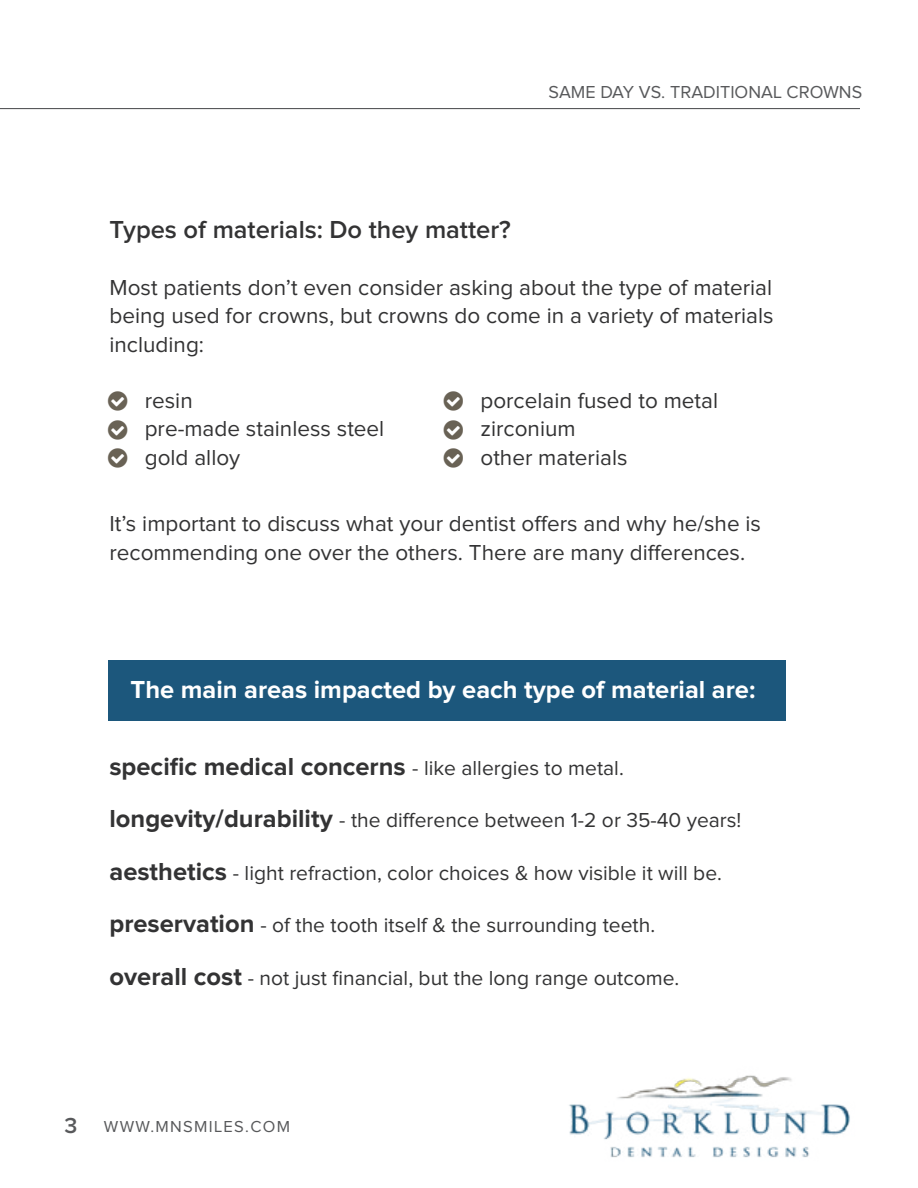
<style>
.page{position:relative;width:918px;height:1188px;background:#fff}
.page>*{position:absolute;margin:0;border:0;box-sizing:border-box;transform-origin:0 0}
.t1{font:700 25.5px "Proxima Nova";color:#333334}
.t2{font:700 25.5px "Proxima Nova";color:#fff}
.t3{font:600 25.5px "Proxima Nova";color:#333334}
.t4{font:22.5px/28.5px "Proxima Nova";color:#333334}
.t5{font:21px "Proxima Nova";color:#333334}
.t6{font:18px "Proxima Nova";color:#58595b}
.t7{font:16.5px "Proxima Nova";letter-spacing:.08em;color:#58595b}
.s1{font-weight:400;font-size:21px}
.s2{font-weight:700;font-size:25.5px}
.s3{font-weight:600;font-size:22.5px}
</style>
<div class="page">
<img style="left:569px;top:1075px;width:281px;height:83px">
<hr style="left:0;top:108px;width:860px;height:1px;background:#58595b">
<div style="left:108px;top:660px;width:677px;height:61px;background:#1c577c"></div>
<p class="t6" style="left:549px;top:84px;width:315px">SAME DAY VS. TRADITIONAL CROWNS</p>
<p class="t3" style="left:110px;top:217px;width:403px">Types of materials: Do they matter?</p>
<p class="t4" style="left:110px;top:274px;width:666px;text-align:justify">Most patients don’t even consider asking about the type of material being used for crowns, but crowns do come in a variety of materials including:</p>
<p class="t4" style="left:145px;top:387px;width:241px">resin<br>pre-made stainless steel gold alloy</p>
<p class="t4" style="left:480px;top:387px;width:239px">porcelain fused to metal zirconium<br>other materials</p>
<p class="t4" style="left:110px;top:511px;width:653px">It’s important to discuss what your dentist offers and why he/she is recommending one over the others. There are many differences.</p>
<p class="t2" style="left:130px;top:678px;width:626px">The main areas impacted by each type of material are:</p>
<p class="t1" style="left:109px;top:755px;width:516px">specific medical concerns <span class="s1">- like allergies to metal.</span></p>
<p class="t5" style="left:110px;top:811px;width:633px"><span class="s2">longevity/durability</span> - the difference between 1-2 or 35-40 years!</p>
<p class="t5" style="left:110px;top:863px;width:614px"><span class="s2">aesthetics</span> - light refraction, color choices &amp; how visible it will be.</p>
<p class="t5" style="left:110px;top:916px;width:547px"><span class="s2">preservation</span> - of the tooth itself &amp; the surrounding teeth.</p>
<p class="t5" style="left:110px;top:968px;width:571px"><span class="s2">overall cost</span> - not just financial, but the long range outcome.</p>
<p class="t7" style="left:64px;top:1119px;width:227px"><span class="s3">3</span> WWW.MNSMILES.COM</p>
</div>
